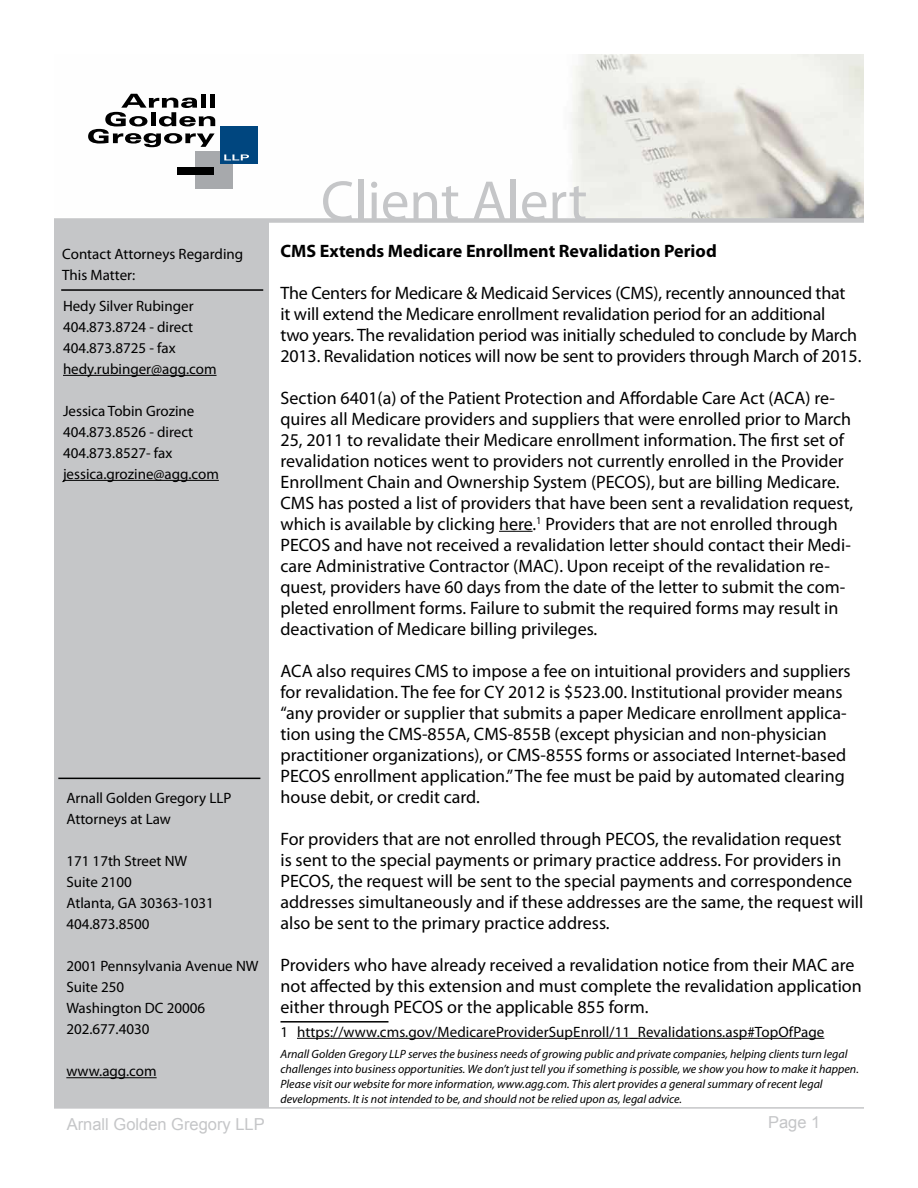
<style>
.page{position:relative;width:918px;height:1188px;background:#fff}
.page>*{position:absolute;margin:0;border:0;box-sizing:border-box;transform-origin:0 0}
.t1{font:57px "Myriad Pro";color:#c5c6c8}
.t2{font:18px/21px "Myriad Pro";color:#000}
.t3{font:700 18px "Myriad Pro";color:#000}
.t4{font:16.5px "Arial";color:#c5c6c8}
.t5{font:15px/21px "Myriad Pro";color:#000}
.t6{font:italic 12px/15px "Myriad Pro";color:#000}
</style>
<div class="page">
<div style="left:54px;top:176px;width:214px;height:932px;background:#c5c6c8"></div>
<hr style="left:66px;top:1077px;width:91px;height:1px;background:#000">
<hr style="left:58px;top:778px;width:202px;height:1px;background:#000">
<hr style="left:61px;top:289px;width:202px;height:2px;background:#000">
<hr style="left:54px;top:1107px;width:810px;height:2px;background:#c5c6c8">
<img style="left:54px;top:55px;width:810px;height:163px">
<div style="left:195px;top:151px;width:37px;height:38px;background:#a7a9ac"></div>
<div style="left:177px;top:167px;width:36px;height:7px;background:#000"></div>
<div style="left:220px;top:126px;width:37px;height:38px;background:#00467f"></div>
<svg style="left:224px;top:154px;width:25px;height:6px"></svg>
<svg style="left:88px;top:94px;width:127px;height:53px"></svg>
<div style="left:54px;top:218px;width:810px;height:5px;background:#c5c6c8"></div>
<hr style="left:63px;top:375px;width:154px;height:1px;background:#000">
<hr style="left:63px;top:480px;width:156px;height:1px;background:#000">
<hr style="left:499px;top:531px;width:34px;height:1px;background:#000">
<hr style="left:280px;top:1021px;width:108px;height:2px;background:#000">
<hr style="left:297px;top:1038px;width:527px;height:1px;background:#000">
<p class="t5" style="left:62px;top:243px;width:182px">Contact Attorneys Regarding<br>This Matter:</p>
<p class="t5" style="left:63px;top:295px;width:155px">Hedy Silver Rubinger<br>404.873.8724 - direct<br>404.873.8725 - fax hedy.rubinger@agg.com</p>
<p class="t5" style="left:63px;top:400px;width:157px">Jessica Tobin Grozine<br>404.873.8526 - direct<br>404.873.8527- fax jessica.grozine@agg.com</p>
<p class="t5" style="left:66px;top:787px;width:167px">Arnall Golden Gregory LLP<br>Attorneys at Law</p>
<p class="t5" style="left:66px;top:850px;width:149px">171 17th Street NW<br>Suite 2100<br>Atlanta, GA 30363-1031<br>404.873.8500</p>
<p class="t5" style="left:66px;top:955px;width:194px">2001 Pennsylvania Avenue NW<br>Suite 250<br>Washington DC 20006<br>202.677.4030</p>
<p class="t5" style="left:66px;top:1060px;width:92px">www.agg.com</p>
<h1 class="t1" style="left:321px;top:166px;width:268px">Client Alert</h1>
<p class="t3" style="left:280px;top:239px;width:438px">CMS Extends Medicare Enrollment Revalidation Period</p>
<p class="t2" style="left:280px;top:282px;width:582px">The Centers for Medicare &amp; Medicaid Services (CMS), recently announced that<br>it will extend the Medicare enrollment revalidation period for an additional<br>two years. The revalidation period was initially scheduled to conclude by March 2013. Revalidation notices will now be sent to providers through March of 2015.</p>
<p class="t2" style="left:280px;top:387px;width:574px">Section 6401(a) of the Patient Protection and Affordable Care Act (ACA) re&shy;quires all Medicare providers and suppliers that were enrolled prior to March 25, 2011 to revalidate their Medicare enrollment information. The first set of revalidation notices went to providers not currently enrolled in the Provider Enrollment Chain and Ownership System (PECOS), but are billing Medicare.<br>CMS has posted a list of providers that have been sent a revalidation request, which is available by clicking here.<sup>1</sup> Providers that are not enrolled through PECOS and have not received a revalidation letter should contact their Medi&shy;care Administrative Contractor (MAC). Upon receipt of the revalidation re&shy;quest, providers have 60 days from the date of the letter to submit the com&shy;pleted enrollment forms. Failure to submit the required forms may result in deactivation of Medicare billing privileges.</p>
<p class="t2" style="left:280px;top:660px;width:572px">ACA also requires CMS to impose a fee on intuitional providers and suppliers for revalidation. The fee for CY 2012 is $523.00. Institutional provider means “any provider or supplier that submits a paper Medicare enrollment applica&shy;tion using the CMS-855A, CMS-855B (except physician and non-physician practitioner organizations), or CMS-855S forms or associated Internet-based PECOS enrollment application.” The fee must be paid by automated clearing house debit, or credit card.</p>
<p class="t2" style="left:280px;top:828px;width:584px">For providers that are not enrolled through PECOS, the revalidation request<br>is sent to the special payments or primary practice address. For providers in PECOS, the request will be sent to the special payments and correspondence addresses simultaneously and if these addresses are the same, the request will also be sent to the primary practice address.</p>
<p class="t2" style="left:280px;top:954px;width:583px">Providers who have already received a revalidation notice from their MAC are not affected by this extension and must complete the revalidation application either through PECOS or the applicable 855 form.</p>
<p class="t5" style="left:280px;top:1021px;width:545px">1 https://www.cms.gov/MedicareProviderSupEnroll/11_Revalidations.asp#TopOfPage</p>
<p class="t6" style="left:280px;top:1047px;width:580px">Arnall Golden Gregory LLP serves the business needs of growing public and private companies, helping clients turn legal challenges into business opportunities. We don’t just tell you if something is possible, we show you how to make it happen.<br>Please visit our website for more information, www.agg.com. This alert provides a general summary of recent legal developments. It is not intended to be, and should not be relied upon as, legal advice.</p>
<p class="t4" style="left:67px;top:1114px;width:200px">Arnall Golden Gregory LLP</p>
<p class="t4" style="left:768px;top:1111px;width:54px">Page 1</p>
</div>
